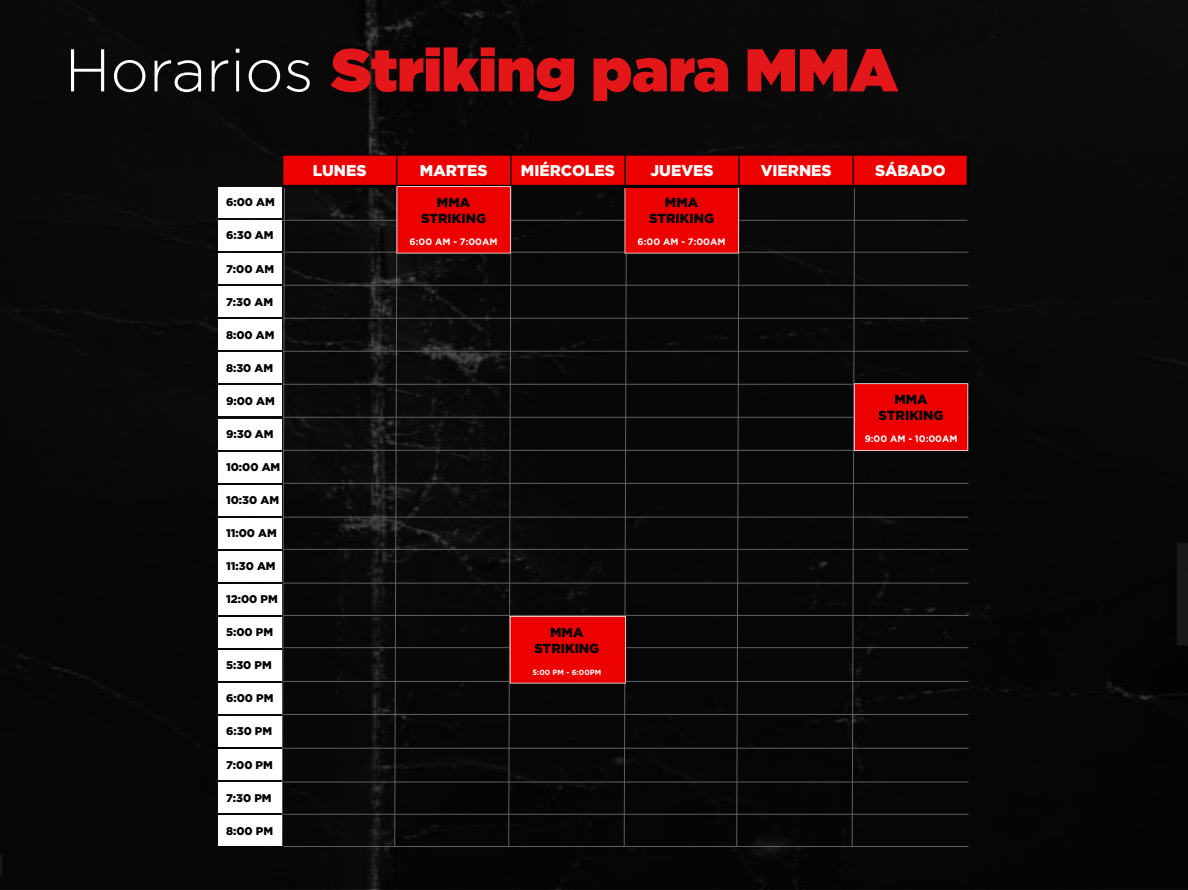
<style>
.page{position:relative;width:1188px;height:890px;background:#fff}
.page>*{position:absolute;margin:0;border:0;box-sizing:border-box;transform-origin:0 0}
.t1{font:900 60.15px "Gotham";color:#e3171a}
.t2{font:900 15.52px "Gotham";color:#fff}
.t3{font:900 13.12px/15.8px "Gotham";color:#000;text-align:center}
.t4{font:900 11.18px "Gotham";color:#000}
.t5{font:700 9.38px "Gotham";color:#fff}
.t6{font:700 7.5px "Gotham";color:#fff}
.s1{font-weight:300;color:#fff}
</style>
<div class="page">
<div style="left:0;top:0;width:1188px;height:888px;background:#080808"></div>
<hr style="left:283px;top:252px;width:686px;height:1px;background:#606060">
<hr style="left:283px;top:285px;width:686px;height:1px;background:#606060">
<hr style="left:283px;top:318px;width:686px;height:1px;background:#606060">
<hr style="left:283px;top:351px;width:686px;height:1px;background:#606060">
<hr style="left:283px;top:384px;width:686px;height:1px;background:#606060">
<hr style="left:283px;top:417px;width:686px;height:1px;background:#606060">
<hr style="left:283px;top:450px;width:686px;height:1px;background:#606060">
<hr style="left:283px;top:483px;width:686px;height:1px;background:#606060">
<hr style="left:283px;top:516px;width:686px;height:1px;background:#606060">
<hr style="left:283px;top:549px;width:686px;height:1px;background:#606060">
<hr style="left:283px;top:582px;width:686px;height:1px;background:#606060">
<hr style="left:283px;top:615px;width:686px;height:1px;background:#606060">
<hr style="left:283px;top:647px;width:686px;height:1px;background:#606060">
<hr style="left:283px;top:681px;width:686px;height:1px;background:#606060">
<hr style="left:283px;top:714px;width:686px;height:1px;background:#606060">
<hr style="left:283px;top:747px;width:686px;height:1px;background:#606060">
<hr style="left:283px;top:781px;width:686px;height:1px;background:#606060">
<hr style="left:283px;top:813px;width:686px;height:1px;background:#606060">
<hr style="left:283px;top:846px;width:686px;height:1px;background:#606060">
<div style="left:219px;top:187px;width:63px;height:31px;background:#fff"></div>
<svg style="left:281px;top:155px;width:687px;height:691px"></svg>
<div style="left:219px;top:220px;width:63px;height:31px;background:#fff"></div>
<div style="left:219px;top:253px;width:63px;height:31px;background:#fff"></div>
<div style="left:219px;top:286px;width:63px;height:31px;background:#fff"></div>
<div style="left:219px;top:319px;width:63px;height:31px;background:#fff"></div>
<div style="left:219px;top:352px;width:63px;height:31px;background:#fff"></div>
<div style="left:219px;top:385px;width:63px;height:31px;background:#fff"></div>
<div style="left:219px;top:418px;width:63px;height:31px;background:#fff"></div>
<div style="left:219px;top:452px;width:63px;height:30px;background:#fff"></div>
<div style="left:219px;top:485px;width:63px;height:30px;background:#fff"></div>
<div style="left:219px;top:518px;width:63px;height:30px;background:#fff"></div>
<div style="left:219px;top:551px;width:63px;height:30px;background:#fff"></div>
<div style="left:219px;top:584px;width:63px;height:30px;background:#fff"></div>
<div style="left:219px;top:617px;width:63px;height:30px;background:#fff"></div>
<div style="left:219px;top:650px;width:63px;height:30px;background:#fff"></div>
<div style="left:219px;top:683px;width:63px;height:31px;background:#fff"></div>
<div style="left:219px;top:716px;width:63px;height:31px;background:#fff"></div>
<div style="left:219px;top:749px;width:63px;height:31px;background:#fff"></div>
<div style="left:219px;top:782px;width:63px;height:31px;background:#fff"></div>
<div style="left:219px;top:815px;width:63px;height:31px;background:#fff"></div>
<h1 class="t1" style="left:65px;top:27px;width:835px"><span class="s1">Horarios</span> Striking para MMA</h1>
<p class="t4" style="left:226px;top:196px;width:50px">6:00 AM</p>
<p class="t4" style="left:226px;top:229px;width:49px">6:30 AM</p>
<p class="t4" style="left:226px;top:262px;width:50px">7:00 AM</p>
<p class="t4" style="left:226px;top:295px;width:49px">7:30 AM</p>
<p class="t4" style="left:226px;top:328px;width:50px">8:00 AM</p>
<p class="t4" style="left:226px;top:361px;width:49px">8:30 AM</p>
<p class="t4" style="left:226px;top:394px;width:50px">9:00 AM</p>
<p class="t4" style="left:226px;top:427px;width:49px">9:30 AM</p>
<p class="t4" style="left:226px;top:460px;width:56px">10:00 AM</p>
<p class="t4" style="left:226px;top:493px;width:55px">10:30 AM</p>
<p class="t4" style="left:226px;top:526px;width:52px">11:00 AM</p>
<p class="t4" style="left:226px;top:559px;width:51px">11:30 AM</p>
<p class="t4" style="left:226px;top:592px;width:53px">12:00 PM</p>
<p class="t4" style="left:226px;top:625px;width:49px">5:00 PM</p>
<p class="t4" style="left:226px;top:659px;width:47px">5:30 PM</p>
<p class="t4" style="left:226px;top:692px;width:49px">6:00 PM</p>
<p class="t4" style="left:226px;top:725px;width:48px">6:30 PM</p>
<p class="t4" style="left:226px;top:758px;width:48px">7:00 PM</p>
<p class="t4" style="left:226px;top:791px;width:47px">7:30 PM</p>
<p class="t4" style="left:226px;top:824px;width:49px">8:00 PM</p>
<h2 class="t2" style="left:313px;top:161px;width:55px">LUNES</h2>
<h2 class="t2" style="left:420px;top:161px;width:69px">MARTES</h2>
<h2 class="t2" style="left:521px;top:162px;width:96px">MIÉRCOLES</h2>
<h2 class="t2" style="left:650px;top:161px;width:65px">JUEVES</h2>
<h2 class="t2" style="left:761px;top:161px;width:73px">VIERNES</h2>
<h2 class="t2" style="left:875px;top:162px;width:72px">SÁBADO</h2>
<p class="t3" style="left:421px;top:194px;width:67px">MMA<br>STRIKING</p>
<p class="t5" style="left:410px;top:236px;width:89px">6:00 AM - 7:00AM</p>
<p class="t3" style="left:649px;top:194px;width:67px">MMA<br>STRIKING</p>
<p class="t5" style="left:638px;top:236px;width:89px">6:00 AM - 7:00AM</p>
<p class="t3" style="left:534px;top:624px;width:67px">MMA<br>STRIKING</p>
<p class="t6" style="left:532px;top:667px;width:70px">5:00 PM - 6:00PM</p>
<p class="t3" style="left:879px;top:391px;width:67px">MMA<br>STRIKING</p>
<p class="t5" style="left:865px;top:433px;width:94px">9:00 AM - 10:00AM</p>
</div>
